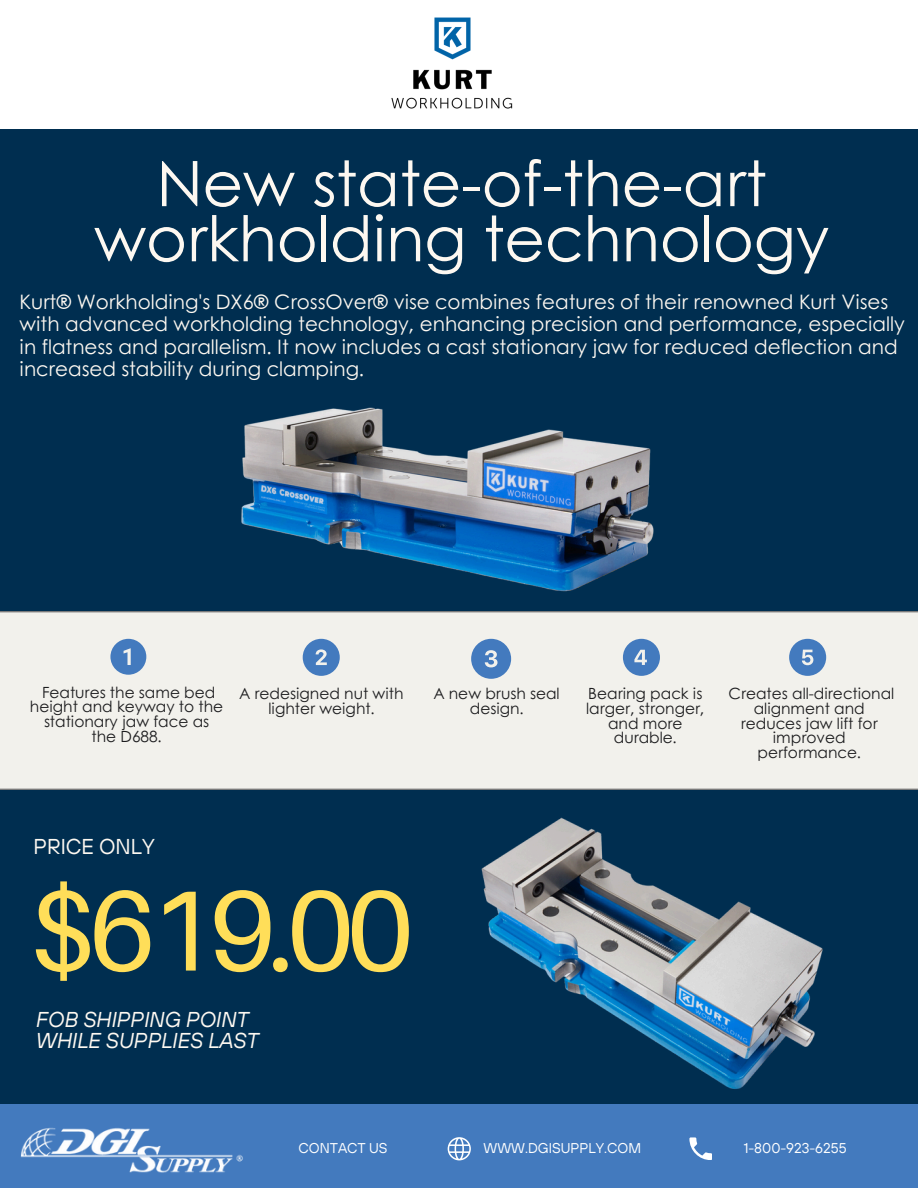
<style>
.page{position:relative;width:918px;height:1188px;background:#fff}
.page>*{position:absolute;margin:0;border:0;box-sizing:border-box;transform-origin:0 0}
.t1{font:114.3px "Aileron";color:#ffde59}
.t2{font:62.85px/55.2px "Century Gothic";letter-spacing:-.005em;color:#fdf8f1;text-align:center}
.t3{font:italic 21.45px/21.3px "TT Hoves";color:#fdf8f1}
.t4{font:21.45px "TT Hoves";color:#fdf8f1}
.t5{font:19.95px/22.5px "Century Gothic";color:#fdf8f1}
.t6{font:15.45px/14.7px "Century Gothic";color:#1d1d1f;text-align:center}
.t7{font:14.1px "TT Hoves";color:#fff}
</style>
<div class="page">
<div style="left:0;top:129px;width:918px;height:1031px;background:#002e50"></div>
<div style="left:0;top:611px;width:918px;height:179px;background:#f2f1ec"></div>
<div style="left:0;top:1104px;width:918px;height:84px;background:#437abe"></div>
<svg style="left:692px;top:1149px;width:20px;height:11px"></svg>
<svg style="left:448px;top:1149px;width:23px;height:11px"></svg>
<img style="left:241px;top:407px;width:413px;height:185px">
<svg style="left:110px;top:639px;width:36px;height:36px"></svg>
<svg style="left:303px;top:639px;width:37px;height:37px"></svg>
<svg style="left:471px;top:639px;width:40px;height:40px"></svg>
<svg style="left:623px;top:639px;width:37px;height:37px"></svg>
<svg style="left:789px;top:639px;width:37px;height:37px"></svg>
<img style="left:447px;top:743px;width:406px;height:406px">
<img style="left:20px;top:1127px;width:223px;height:46px">
<img style="left:391px;top:17px;width:122px;height:92px">
<p class="t2" style="left:94px;top:153px;width:737px">New state-of-the-art workholding technology</p>
<h2 class="t5" style="left:20px;top:289px;width:887px">Kurt® Workholding's DX6® CrossOver® vise combines features of their renowned Kurt Vises with advanced workholding technology, enhancing precision and performance, especially in flatness and parallelism. It now includes a cast stationary jaw for reduced deflection and increased stability during clamping.</h2>
<p class="t6" style="left:30px;top:684px;width:195px">Features the same bed height and keyway to the stationary jaw face as the D688.</p>
<p class="t6" style="left:240px;top:686px;width:165px">A redesigned nut with lighter weight.</p>
<p class="t6" style="left:434px;top:686px;width:127px">A new brush seal design.</p>
<p class="t6" style="left:586px;top:686px;width:120px">Bearing pack is larger, stronger, and more durable.</p>
<p class="t6" style="left:728px;top:686px;width:167px">Creates all-directional alignment and reduces jaw lift for improved performance.</p>
<p class="t4" style="left:33px;top:833px;width:123px">PRICE ONLY</p>
<p class="t1" style="left:30px;top:860px;width:385px">$619.00</p>
<p class="t3" style="left:36px;top:1008px;width:225px">FOB SHIPPING POINT<br>WHILE SUPPLIES LAST</p>
<h4 class="t7" style="left:299px;top:1139px;width:90px">CONTACT US</h4>
<p class="t7" style="left:484px;top:1139px;width:159px">WWW.DGISUPPLY.COM</p>
<p class="t7" style="left:744px;top:1139px;width:104px">1-800-923-6255</p>
</div>
